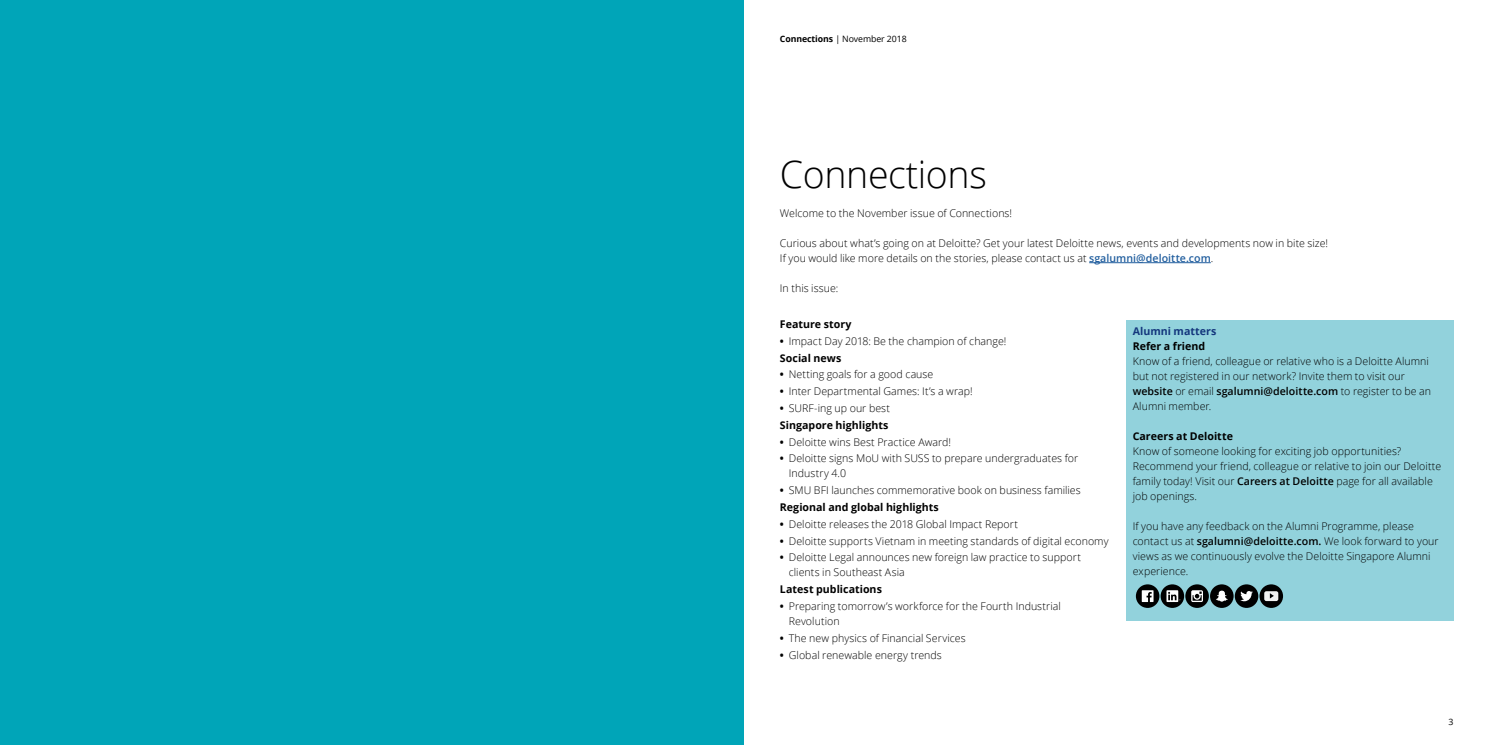
<style>
.page{position:relative;width:1489px;height:745px;background:#fff}
.page>*{position:absolute;margin:0;border:0;box-sizing:border-box;transform-origin:0 0}
.t1{font:300 37.5px "Open Sans";letter-spacing:-.01em;color:#000}
.t2{font:300 10.62px/15px "Open Sans";letter-spacing:.005em;color:#000}
.t3{font:700 10.62px/16.8px "Open Sans";letter-spacing:.005em;color:#000}
.t4{font:700 10.62px "Open Sans";color:#14377d}
.t5{font:8.75px "Open Sans";letter-spacing:-.01em;color:#000}
.s1{font-weight:700}
.s2{font-weight:600;color:#215e9e}
.s3{font-weight:600}
.s4{font-weight:300}
</style>
<div class="page">
<hr style="left:1089px;top:262px;width:121px;height:1px;background:#215e9e">
<div style="left:1125px;top:319px;width:328px;height:301px;background:#92d2dc"></div>
<svg style="left:1135px;top:584px;width:24px;height:23px"></svg>
<svg style="left:1141px;top:590px;width:12px;height:11px"></svg>
<svg style="left:1185px;top:584px;width:23px;height:23px"></svg>
<svg style="left:1191px;top:590px;width:11px;height:11px"></svg>
<div style="left:1160px;top:584px;width:24px;height:23px;background:#000;border-radius:50%"></div>
<svg style="left:1166px;top:590px;width:14px;height:11px"></svg>
<div style="left:1234px;top:584px;width:24px;height:23px;background:#000;border-radius:50%"></div>
<svg style="left:1240px;top:591px;width:12px;height:10px"></svg>
<div style="left:1209px;top:584px;width:24px;height:23px;background:#000;border-radius:50%"></div>
<svg style="left:1216px;top:590px;width:11px;height:11px"></svg>
<svg style="left:1259px;top:584px;width:23px;height:23px"></svg>
<svg style="left:1264px;top:591px;width:14px;height:9px"></svg>
<div style="left:0;top:0;width:743px;height:744px;background:#00a5b8"></div>
<p class="t5" style="left:780px;top:33px;width:128px"><span class="s1">Connections</span> | November 2018</p>
<h1 class="t1" style="left:780px;top:149px;width:208px">Connections</h1>
<p class="t2" style="left:780px;top:205px;width:234px">Welcome to the November issue of Connections!</p>
<p class="t2" style="left:780px;top:235px;width:549px">Curious about what’s going on at Deloitte? Get your latest Deloitte news, events and developments now in bite size!<br>If you would like more details on the stories, please contact us at <span class="s2">sgalumni@deloitte.com</span>.</p>
<p class="t2" style="left:780px;top:280px;width:60px">In this issue:</p>
<p class="t4" style="left:1132px;top:323px;width:85px">Alumni matters</p>
<p class="t3" style="left:1132px;top:337px;width:74px">Refer a friend</p>
<p class="t2" style="left:1132px;top:353px;width:300px">Know of a friend, colleague or relative who is a Deloitte Alumni but not registered in our network? Invite them to visit our <span class="s3">website</span> or email <span class="s3">sgalumni@deloitte.com</span> to register to be an Alumni member.</p>
<p class="t3" style="left:1132px;top:427px;width:102px">Careers at Deloitte</p>
<p class="t2" style="left:1132px;top:443px;width:310px">Know of someone looking for exciting job opportunities?<br>Recommend your friend, colleague or relative to join our Deloitte family today! Visit our <span class="s3">Careers at Deloitte</span> page for all available job openings.</p>
<p class="t2" style="left:1132px;top:518px;width:307px">If you have any feedback on the Alumni Programme, please contact us at <span class="s3">sgalumni@deloitte.com.</span> We look forward to your views as we continuously evolve the Deloitte Singapore Alumni experience.</p>
<p class="t3" style="left:780px;top:315px;width:73px">Feature story</p>
<p class="t2" style="left:780px;top:332px;width:228px;line-height:16.8px"><span class="s1">•</span> Impact Day 2018: Be the champion of change!<br><span class="s1">Social news</span></p>
<p class="t2" style="left:780px;top:366px;width:155px"><span class="s1">•</span> Netting goals for a good cause</p>
<p class="t2" style="left:780px;top:383px;width:194px"><span class="s1">•</span> Inter Departmental Games: It’s a wrap!</p>
<p class="t3" style="left:780px;top:399px;width:112px">• <span class="s4">SURF-ing up our best<br></span>Singapore highlights</p>
<p class="t2" style="left:780px;top:433px;width:173px"><span class="s1">•</span> Deloitte wins Best Practice Award!</p>
<p class="t2" style="left:788px;top:450px;width:291px;text-indent:-9px"><span class="s1">•</span> Deloitte signs MoU with SUSS to prepare undergraduates for<br>Industry 4.0</p>
<p class="t2" style="left:780px;top:481px;width:302px;line-height:16.8px"><span class="s1">•</span> SMU BFI launches commemorative book on business families<br><span class="s1">Regional and global highlights</span></p>
<p class="t2" style="left:780px;top:515px;width:240px"><span class="s1">•</span> Deloitte releases the 2018 Global Impact Report</p>
<p class="t2" style="left:780px;top:532px;width:330px"><span class="s1">•</span> Deloitte supports Vietnam in meeting standards of digital economy</p>
<p class="t2" style="left:788px;top:549px;width:294px;text-indent:-9px"><span class="s1">•</span> Deloitte Legal announces new foreign law practice to support clients in Southeast Asia</p>
<p class="t3" style="left:780px;top:580px;width:103px">Latest publications</p>
<p class="t2" style="left:788px;top:598px;width:273px;text-indent:-9px"><span class="s1">•</span> Preparing tomorrow’s workforce for the Fourth Industrial<br>Revolution</p>
<p class="t2" style="left:780px;top:629px;width:187px"><span class="s1">•</span> The new physics of Financial Services</p>
<p class="t2" style="left:780px;top:646px;width:163px"><span class="s1">•</span> Global renewable energy trends</p>
<p class="t5" style="left:1448px;top:714px;width:7px">3</p>
</div>
